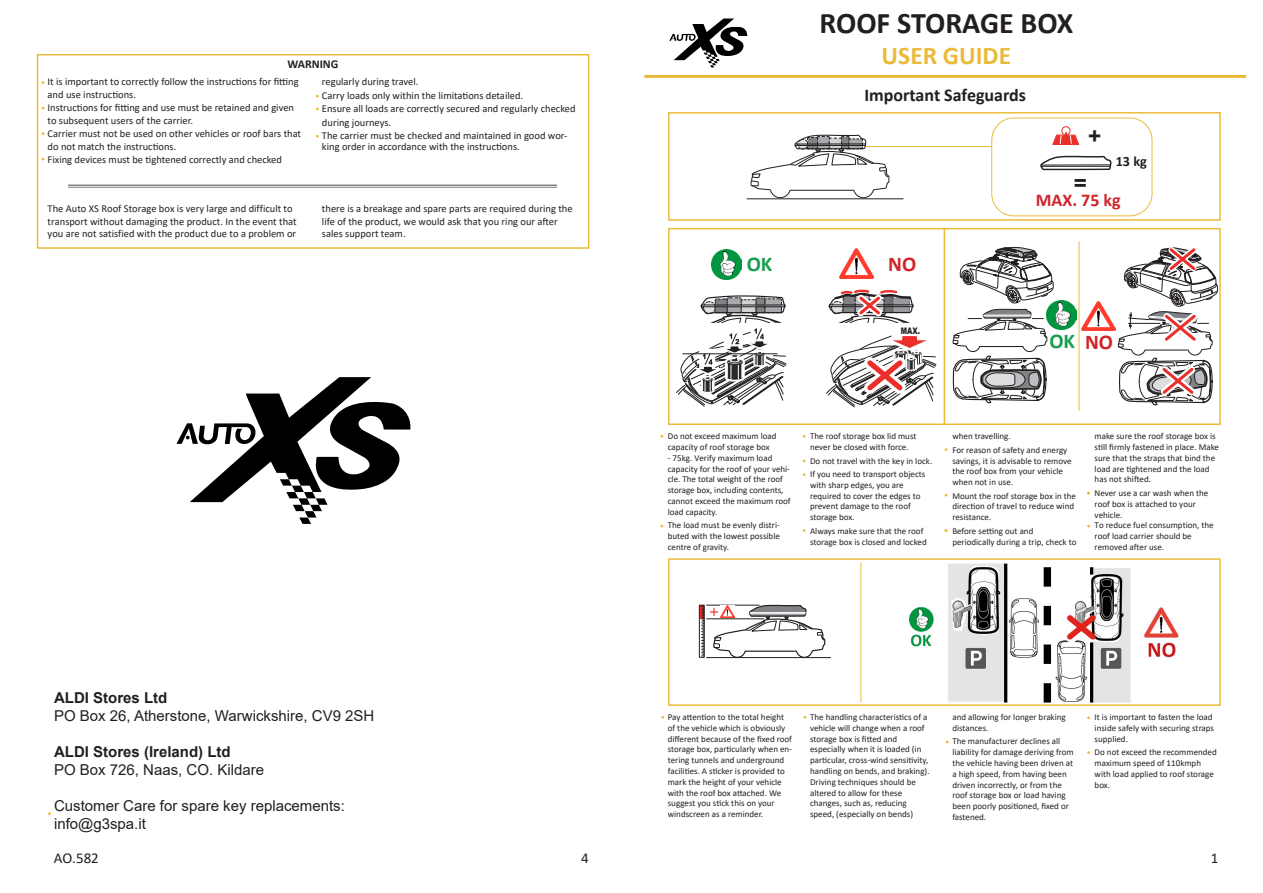
<style>
.page{position:relative;width:1263px;height:893px;background:#fff}
.page>*{position:absolute;margin:0;border:0;box-sizing:border-box;transform-origin:0 0}
.t1{font:700 30px "Calibri";color:#231f20}
.t2{font:700 25.5px "Calibri";color:#eabb3a}
.t3{font:700 22.5px "Arial";color:#231f20}
.t4{font:700 21px "Calibri";color:#169e4e}
.t5{font:700 21px "Calibri";color:#d1232a}
.t6{font:700 18px "Calibri";color:#231f20}
.t7{font:700 18px "Calibri";color:#d1232a}
.t8{font:15px/18px "Arial";color:#231f20}
.t9{font:15px "Calibri";color:#231f20}
.t10{font:700 14.25px "Calibri";color:#231f20}
.t11{font:700 12px "Calibri";color:#231f20}
.t12{font:10.5px/12.6px "Calibri";color:#231f20}
.t13{font:9px/10.8px "Calibri";color:#231f20}
.t14{font:900 9px "Arial";color:#231f20;scale:.75 1}
.s1{font-weight:700}
</style>
<div class="page">
<svg style="left:669px;top:19px;width:79px;height:48px"></svg>
<hr style="left:644px;top:75px;width:602px;height:3px;background:#eabb3a">
<hr style="left:747px;top:198px;width:156px;height:1px;background:#231f20">
<svg style="left:750px;top:134px;width:140px;height:65px"></svg>
<hr style="left:795px;top:144px;width:70px;height:1px;background:#231f20">
<hr style="left:795px;top:145px;width:70px;height:1px;background:#231f20">
<svg style="left:1040px;top:155px;width:72px;height:16px"></svg>
<hr style="left:1041px;top:164px;width:69px;height:1px;background:#231f20">
<hr style="left:1041px;top:166px;width:69px;height:1px;background:#231f20">
<hr style="left:866px;top:146px;width:126px;height:1px;background:#eabb3a">
<div style="left:991px;top:118px;width:161px;height:98px;border:1px solid #eabb3a;border-radius:22px"></div>
<div style="left:668px;top:112px;width:553px;height:109px;border:2px solid #eabb3a"></div>
<div style="left:668px;top:228px;width:553px;height:197px;border:2px solid #eabb3a"></div>
<div style="left:668px;top:558px;width:553px;height:148px;border:2px solid #eabb3a"></div>
<img style="left:711px;top:250px;width:30px;height:30px">
<svg style="left:828px;top:289px;width:86px;height:34px"></svg>
<svg style="left:676px;top:295px;width:111px;height:112px"></svg>
<svg style="left:826px;top:335px;width:110px;height:72px"></svg>
<hr style="left:682px;top:353px;width:95px;height:1px;background:#231f20">
<img style="left:840px;top:249px;width:33px;height:29px">
<hr style="left:944px;top:228px;width:1px;height:197px;background:#eabb3a">
<hr style="left:860px;top:563px;width:1px;height:139px;background:#eabb3a">
<hr style="left:706px;top:657px;width:124px;height:1px;background:#231f20">
<hr style="left:706px;top:619px;width:58px;height:1px;background:#231f20">
<hr style="left:706px;top:605px;width:53px;height:1px;background:#231f20">
<div style="left:699px;top:619px;width:6px;height:39px;border:1px solid #231f20"></div>
<div style="left:699px;top:605px;width:6px;height:14px;border:1px solid #231f20"></div>
<svg style="left:702px;top:606px;width:2px;height:51px"></svg>
<svg style="left:710px;top:604px;width:116px;height:54px"></svg>
<div style="left:1061px;top:126px;width:9px;height:9px;border:1px solid #eb2e2a;border-radius:50%"></div>
<svg style="left:1052px;top:133px;width:28px;height:12px"></svg>
<div style="left:37px;top:54px;width:552px;height:195px;border:2px solid #eabb3a"></div>
<svg style="left:176px;top:377px;width:235px;height:147px"></svg>
<hr style="left:68px;top:185px;width:489px;height:1px;background:#808285">
<hr style="left:68px;top:187px;width:489px;height:1px;background:#808285">
<svg style="left:944px;top:241px;width:274px;height:513px"></svg>
<img style="left:901px;top:563px;width:282px;height:141px">
<p class="t11" style="left:287px;top:56px;width:53px">WARNING</p>
<p class="t12" style="left:48px;top:75px;width:253px">It is important to correctly follow the instructions for fitting and use instructions.</p>
<p class="t12" style="left:48px;top:101px;width:248px">Instructions for fitting and use must be retained and given to subsequent users of the carrier.</p>
<p class="t12" style="left:48px;top:127px;width:255px">Carrier must not be used on other vehicles or roof bars that do not match the instructions.</p>
<p class="t12" style="left:48px;top:153px;width:236px">Fixing devices must be tightened correctly and checked</p>
<p class="t12" style="left:322px;top:75px;width:98px">regularly during travel.</p>
<p class="t12" style="left:322px;top:89px;width:203px">Carry loads only within the limitations detailed.</p>
<p class="t12" style="left:322px;top:102px;width:255px;line-height:13.5px">Ensure all loads are correctly secured and regularly checked during journeys.</p>
<p class="t12" style="left:322px;top:130px;width:247px;line-height:10.8px">The carrier must be checked and maintained in good wor&shy;king order in accordance with the instructions.</p>
<p class="t12" style="left:48px;top:202px;width:251px">The Auto XS Roof Storage box is very large and difficult to transport without damaging the product. In the event that you are not satisfied with the product due to a problem or</p>
<p class="t12" style="left:322px;top:202px;width:252px">there is a breakage and spare parts are required during the life of the product, we would ask that you ring our after sales support team.</p>
<p class="t8" style="left:54px;top:688px;width:322px"><span class="s1">ALDI Stores Ltd<br></span>PO Box 26, Atherstone, Warwickshire, CV9 2SH</p>
<p class="t8" style="left:54px;top:742px;width:212px"><span class="s1">ALDI Stores (Ireland) Ltd<br></span>PO Box 726, Naas, CO. Kildare</p>
<p class="t8" style="left:54px;top:796px;width:292px">Customer Care for spare key replacements: info@g3spa.it</p>
<p class="t1" style="left:819px;top:2px;width:255px">ROOF STORAGE BOX</p>
<p class="t2" style="left:882px;top:37px;width:131px">USER GUIDE</p>
<p class="t6" style="left:864px;top:82px;width:163px">Important Safeguards</p>
<p class="t3" style="left:1088px;top:120px;width:15px">+</p>
<p class="t10" style="left:1116px;top:152px;width:33px">13 kg</p>
<p class="t3" style="left:1074px;top:167px;width:15px">=</p>
<p class="t7" style="left:1036px;top:187px;width:86px">MAX. 75 kg</p>
<p class="t4" style="left:747px;top:249px;width:27px">OK</p>
<p class="t5" style="left:888px;top:249px;width:30px">NO</p>
<p class="t14" style="left:901px;top:324px;width:27px">MAX.</p>
<p class="t4" style="left:1049px;top:326px;width:27px">OK</p>
<p class="t5" style="left:1085px;top:327px;width:30px">NO</p>
<p class="t13" style="left:668px;top:431px;width:110px">Do not exceed maximum load capacity of roof storage box</p>
<p class="t13" style="left:668px;top:452px;width:124px">- 75kg. Verify maximum load capacity for the roof of your vehi&shy;cle. The total weight of the roof storage box, including contents, cannot exceed the maximum roof load capacity.</p>
<p class="t13" style="left:668px;top:520px;width:114px;text-align:justify">The load must be evenly distri&shy;buted with the lowest possible centre of gravity.</p>
<p class="t13" style="left:810px;top:431px;width:108px">The roof storage box lid must never be closed with force.</p>
<p class="t13" style="left:810px;top:455px;width:124px">Do not travel with the key in lock.</p>
<p class="t13" style="left:810px;top:468px;width:117px">If you need to transport objects with sharp edges, you are</p>
<p class="t13" style="left:810px;top:490px;width:112px">required to cover the edges to prevent damage to the roof storage box.</p>
<p class="t13" style="left:810px;top:525px;width:118px">Always make sure that the roof storage box is closed and locked</p>
<p class="t13" style="left:952px;top:431px;width:60px">when travelling.</p>
<p class="t13" style="left:952px;top:444px;width:121px">For reason of safety and energy savings, it is advisable to remove the roof box from your vehicle when not in use.</p>
<p class="t13" style="left:952px;top:490px;width:125px">Mount the roof storage box in the direction of travel to reduce wind resistance.</p>
<p class="t13" style="left:952px;top:525px;width:83px">Before setting out and</p>
<p class="t13" style="left:952px;top:536px;width:126px">periodically during a trip, check to</p>
<p class="t13" style="left:1095px;top:431px;width:126px">make sure the roof storage box is still firmly fastened in place. Make sure that the straps that bind the load are tightened and the load has not shifted.</p>
<p class="t13" style="left:1095px;top:487px;width:121px">Never use a car wash when the roof box is attached to your vehicle.<br>To reduce fuel consumption, the roof load carrier should be removed after use.</p>
<p class="t13" style="left:668px;top:711px;width:126px">Pay attention to the total height of the vehicle which is obviously different because of the fixed roof storage box, particularly when en&shy;tering tunnels and underground facilities. A sticker is provided to mark the height of your vehicle with the roof box attached. We suggest you stick this on your windscreen as a reminder.</p>
<p class="t13" style="left:810px;top:711px;width:119px">The handling characteristics of a vehicle will change when a roof storage box is fitted and</p>
<p class="t13" style="left:810px;top:744px;width:121px">especially when it is loaded (in particular, cross-wind sensitivity, handling on bends, and braking).<br>Driving techniques should be</p>
<p class="t13" style="left:810px;top:787px;width:104px">altered to allow for these changes, such as, reducing speed, (especially on bends)</p>
<p class="t13" style="left:952px;top:711px;width:115px">and allowing for longer braking distances.</p>
<p class="t13" style="left:952px;top:736px;width:123px">The manufacturer declines all liability for damage deriving from the vehicle having been driven at a high speed, from having been driven incorrectly, or from the roof storage box or load having been poorly positioned, fixed or fastened.</p>
<p class="t13" style="left:1095px;top:711px;width:121px">It is important to fasten the load inside safely with securing straps supplied.</p>
<p class="t13" style="left:1095px;top:746px;width:124px">Do not exceed the recommended maximum speed of 110kmph with load applied to roof storage box.</p>
<h3 class="t9" style="left:54px;top:847px;width:47px">AO.582</h3>
<p class="t9" style="left:581px;top:847px;width:9px">4</p>
<p class="t9" style="left:1211px;top:847px;width:9px">1</p>
</div>
